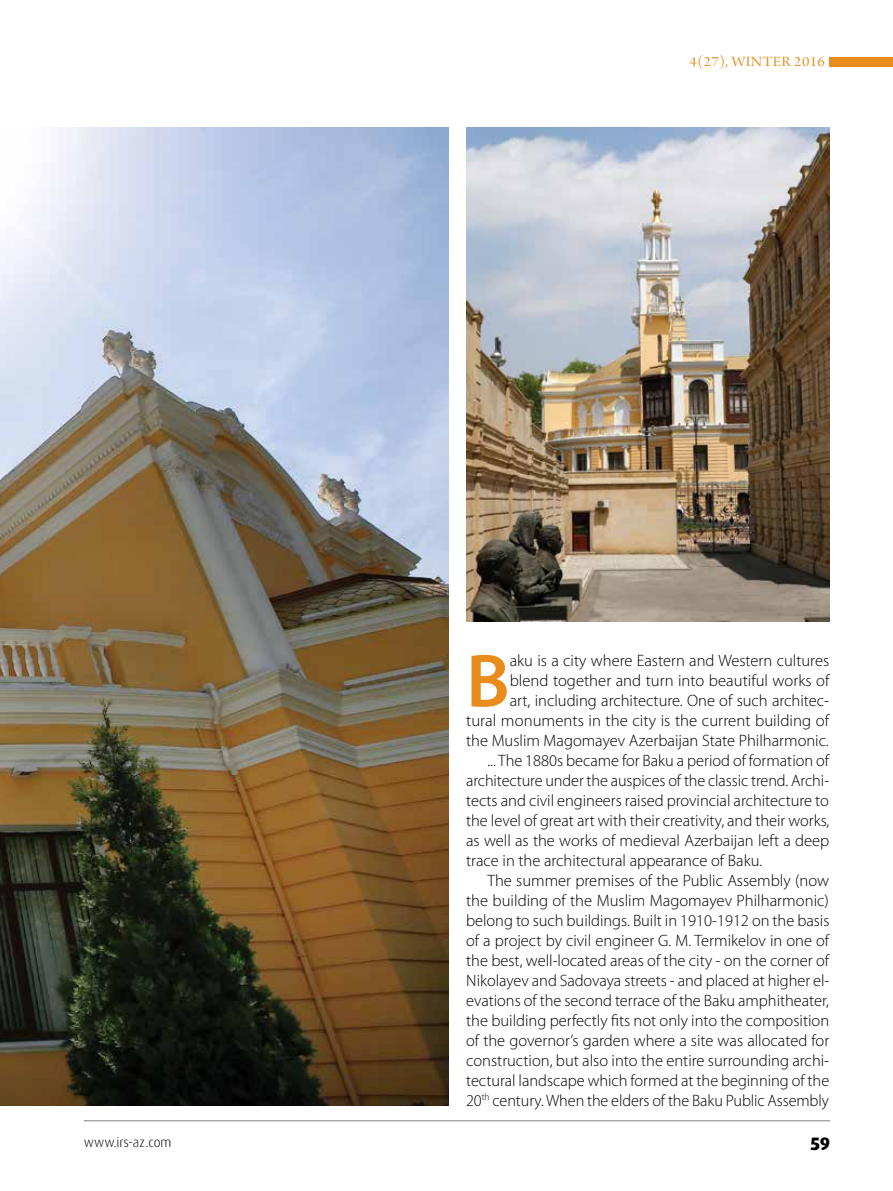
<style>
.page{position:relative;width:893px;height:1191px;background:#fff}
.page>*{position:absolute;margin:0;border:0;box-sizing:border-box;transform-origin:0 0}
.t1{font:600 75.75px "Myriad Pro";color:#ea8c1c}
.t2{font:800 18px "Dax Pro";color:#000}
.t3{font:300 16.5px "Myriad Pro";color:#000}
.t4{font:15px "Arno Pro Display";letter-spacing:.02em;color:#ea8c1c;scale:1.1 1}
.t5{font:300 13.5px "Dax Pro";color:#000}
</style>
<div class="page">
<hr style="left:84px;top:1120px;width:746px;height:1px;background:#808285">
<div style="left:829px;top:57px;width:64px;height:9px;background:#ea8c1c"></div>
<img style="left:0;top:128px;width:448px;height:978px">
<img style="left:466px;top:128px;width:363px;height:494px">
<p class="t4" style="left:690px;top:53px;width:125px">4(27), WINTER 2016</p>
<h1 class="t1" style="left:466px;top:632px;width:45px">B</h1>
<p class="t3" style="left:510px;top:652px;width:321px">aku is a city where Eastern and Western cultures</p>
<p class="t3" style="left:510px;top:672px;width:321px">blend together and turn into beautiful works of</p>
<p class="t3" style="left:510px;top:692px;width:321px">art, including architecture. One of such architec-</p>
<p class="t3" style="left:466px;top:711px;width:364px">tural monuments in the city is the current building of</p>
<p class="t3" style="left:466px;top:731px;width:364px">the Muslim Magomayev Azerbaijan State Philharmonic.</p>
<p class="t3" style="left:487px;top:751px;width:343px">... The 1880s became for Baku a period of formation of</p>
<p class="t3" style="left:466px;top:771px;width:365px">architecture under the auspices of the classic trend. Archi-</p>
<p class="t3" style="left:466px;top:791px;width:364px">tects and civil engineers raised provincial architecture to</p>
<p class="t3" style="left:466px;top:811px;width:365px">the level of great art with their creativity, and their works,</p>
<p class="t3" style="left:466px;top:831px;width:365px">as well as the works of medieval Azerbaijan left a deep</p>
<p class="t3" style="left:466px;top:851px;width:298px">trace in the architectural appearance of Baku.</p>
<p class="t3" style="left:487px;top:871px;width:343px">The summer premises of the Public Assembly (now</p>
<p class="t3" style="left:466px;top:891px;width:364px">the building of the Muslim Magomayev Philharmonic)</p>
<p class="t3" style="left:466px;top:911px;width:365px">belong to such buildings. Built in 1910-1912 on the basis</p>
<p class="t3" style="left:466px;top:931px;width:365px">of a project by civil engineer G. M. Termikelov in one of</p>
<p class="t3" style="left:466px;top:951px;width:365px">the best, well-located areas of the city - on the corner of</p>
<p class="t3" style="left:466px;top:971px;width:365px">Nikolayev and Sadovaya streets - and placed at higher el-</p>
<p class="t3" style="left:466px;top:991px;width:364px">evations of the second terrace of the Baku amphitheater,</p>
<p class="t3" style="left:466px;top:1011px;width:365px">the building perfectly fits not only into the composition</p>
<p class="t3" style="left:466px;top:1031px;width:365px">of the governor’s garden where a site was allocated for</p>
<p class="t3" style="left:466px;top:1051px;width:365px">construction, but also into the entire surrounding archi-</p>
<p class="t3" style="left:466px;top:1071px;width:365px">tectural landscape which formed at the beginning of the</p>
<p class="t3" style="left:466px;top:1091px;width:364px">20<sup>th</sup> century. When the elders of the Baku Public Assembly</p>
<p class="t5" style="left:84px;top:1133px;width:89px">www.irs-az.com</p>
<p class="t2" style="left:811px;top:1131px;width:21px">59</p>
</div>
